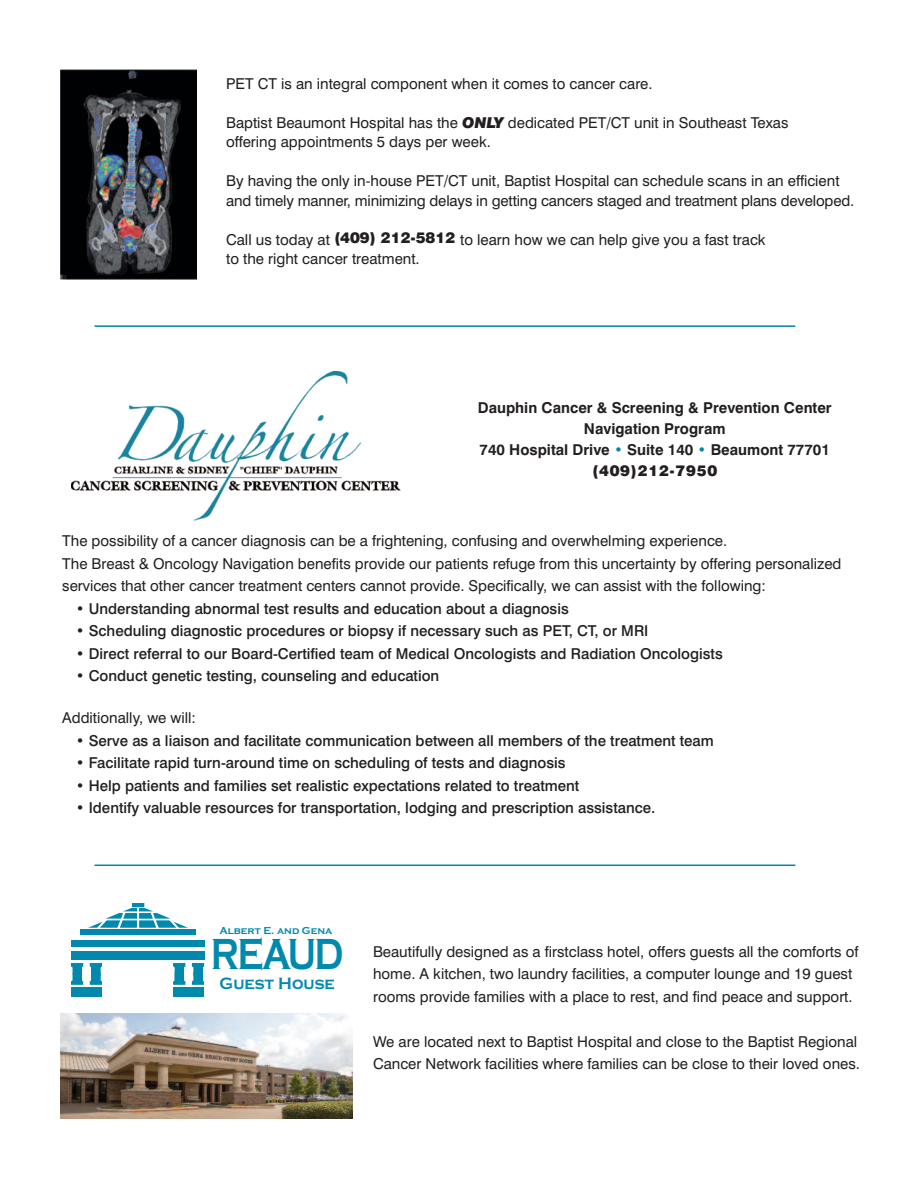
<style>
.page{position:relative;width:918px;height:1188px;background:#fff}
.page>*{position:absolute;margin:0;border:0;box-sizing:border-box;transform-origin:0 0}
.t1{font:700 45px "Copperplate Gothic";letter-spacing:-.04em;color:#0089ac;scale:.77 1}
.t2{font:700 16.95px "Copperplate Gothic";color:#0089ac;scale:.95 1}
.t3{font:15px/22.5px "Swiss 721 BT";color:#231f20}
.t4{font:500 15px "Swiss 721 BT";color:#231f20}
.t5{font:700 15px/21px "Swiss 721 BT";color:#231f20;text-align:center}
.t6{font:700 10.35px "Copperplate Gothic";color:#0089ac}
.s1{font-weight:900;font-style:italic}
.s2{font-weight:900}
.s3{color:#0084a7}
</style>
<div class="page">
<img style="left:61px;top:69px;width:136px;height:210px">
<img style="left:61px;top:1014px;width:291px;height:105px">
<svg style="left:88px;top:908px;width:100px;height:20px"></svg>
<div style="left:132px;top:903px;width:12px;height:4px;border:1px solid #0089ac"></div>
<div style="left:71px;top:940px;width:133px;height:7px;background:#0089ac"></div>
<div style="left:80px;top:930px;width:116px;height:5px;background:#0089ac"></div>
<div style="left:71px;top:951px;width:133px;height:9px;background:#0089ac"></div>
<div style="left:71px;top:987px;width:31px;height:10px;background:#0089ac"></div>
<svg style="left:90px;top:981px;width:12px;height:3px"></svg>
<div style="left:92px;top:972px;width:8px;height:9px;background:#0089ac"></div>
<svg style="left:90px;top:964px;width:12px;height:3px"></svg>
<div style="left:92px;top:967px;width:8px;height:9px;background:#0089ac"></div>
<svg style="left:71px;top:981px;width:12px;height:3px"></svg>
<div style="left:73px;top:974px;width:8px;height:7px;background:#0089ac"></div>
<svg style="left:71px;top:964px;width:12px;height:3px"></svg>
<div style="left:73px;top:966px;width:8px;height:8px;background:#0089ac"></div>
<div style="left:173px;top:987px;width:31px;height:10px;background:#0089ac"></div>
<svg style="left:192px;top:981px;width:12px;height:3px"></svg>
<div style="left:194px;top:972px;width:8px;height:9px;background:#0089ac"></div>
<svg style="left:192px;top:964px;width:12px;height:3px"></svg>
<div style="left:194px;top:967px;width:8px;height:9px;background:#0089ac"></div>
<div style="left:194px;top:966px;width:8px;height:10px;border:1px solid #0089ac"></div>
<svg style="left:174px;top:981px;width:11px;height:3px"></svg>
<svg style="left:174px;top:964px;width:11px;height:3px"></svg>
<div style="left:175px;top:967px;width:9px;height:14px;background:#0089ac"></div>
<img style="left:72px;top:371px;width:328px;height:150px">
<hr style="left:94px;top:325px;width:701px;height:2px;background:#0084a7">
<hr style="left:94px;top:865px;width:701px;height:1px;background:#0084a7">
<p class="t3" style="left:226px;top:74px;width:428px">PET CT is an integral component when it comes to cancer care.</p>
<p class="t3" style="left:226px;top:114px;width:564px;line-height:19.5px">Baptist Beaumont Hospital has the <span class="s1">ONLY</span> dedicated PET/CT unit in Southeast Texas offering appointments 5 days per week.</p>
<p class="t3" style="left:226px;top:173px;width:630px;line-height:19.5px">By having the only in-house PET/CT unit, Baptist Hospital can schedule scans in an efficient and timely manner, minimizing delays in getting cancers staged and treatment plans developed.</p>
<p class="t3" style="left:226px;top:231px;width:541px;line-height:19.5px">Call us today at <span class="s2">(409) 212-5812</span> to learn how we can help give you a fast track to the right cancer treatment.</p>
<p class="t5" style="left:478px;top:398px;width:355px">Dauphin Cancer &amp; Screening &amp; Prevention Center<br>Navigation Program<br>740 Hospital Drive <span class="s3">•</span> Suite 140 <span class="s3">•</span> Beaumont 77701 <span class="s2">(409)212-7950</span></p>
<p class="t3" style="left:62px;top:531px;width:781px">The possibility of a cancer diagnosis can be a frightening, confusing and overwhelming experience.<br>The Breast &amp; Oncology Navigation benefits provide our patients refuge from this uncertainty by offering personalized services that other cancer treatment centers cannot provide. Specifically, we can assist with the following:</p>
<p class="t4" style="left:76px;top:603px;width:495px">• Understanding abnormal test results and education about a diagnosis</p>
<p class="t4" style="left:76px;top:625px;width:574px">• Scheduling diagnostic procedures or biopsy if necessary such as PET, CT, or MRI</p>
<p class="t4" style="left:76px;top:648px;width:649px">• Direct referral to our Board-Certified team of Medical Oncologists and Radiation Oncologists</p>
<p class="t4" style="left:76px;top:670px;width:365px">• Conduct genetic testing, counseling and education</p>
<p class="t3" style="left:62px;top:708px;width:135px">Additionally, we will:</p>
<p class="t4" style="left:76px;top:735px;width:640px">• Serve as a liaison and facilitate communication between all members of the treatment team</p>
<p class="t4" style="left:76px;top:757px;width:491px">• Facilitate rapid turn-around time on scheduling of tests and diagnosis</p>
<p class="t4" style="left:76px;top:780px;width:505px">• Help patients and families set realistic expectations related to treatment</p>
<p class="t4" style="left:76px;top:802px;width:581px">• Identify valuable resources for transportation, lodging and prescription assistance.</p>
<p class="t6" style="left:219px;top:925px;width:114px">Albert E. and Gena</p>
<h1 class="t1" style="left:211px;top:929px;width:174px">REAUD</h1>
<p class="t2" style="left:220px;top:974px;width:123px">Guest House</p>
<p class="t3" style="left:373px;top:942px;width:487px">Beautifully designed as a firstclass hotel, offers guests all the comforts of home. A kitchen, two laundry facilities, a computer lounge and 19 guest rooms provide families with a place to rest, and find peace and support.</p>
<p class="t3" style="left:373px;top:1032px;width:488px">We are located next to Baptist Hospital and close to the Baptist Regional<br>Cancer Network facilities where families can be close to their loved ones.</p>
</div>
